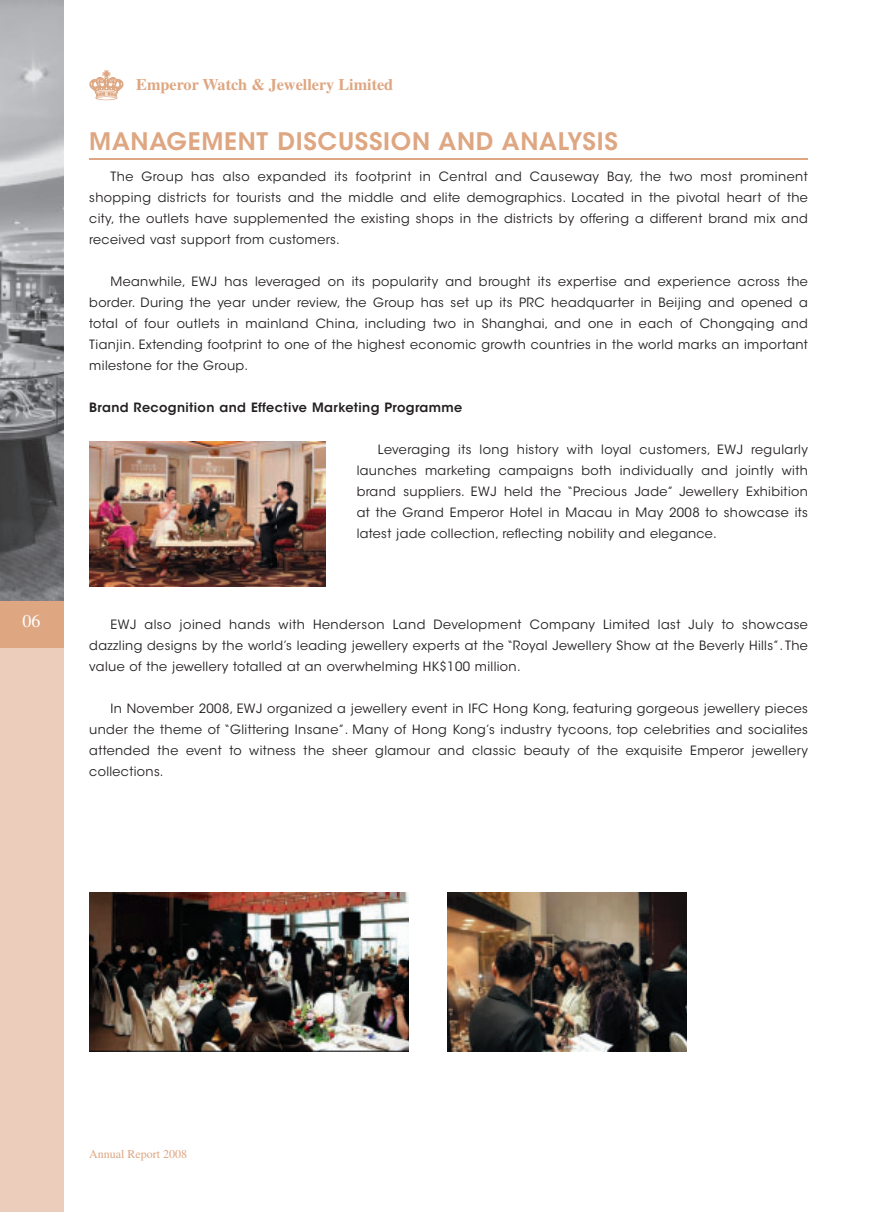
<style>
.page{position:relative;width:893px;height:1212px;background:#fff}
.page>*{position:absolute;margin:0;border:0;box-sizing:border-box;transform-origin:0 0}
.t1{font:600 24px "ITC Avant Garde Std";letter-spacing:.03em;color:#dea681}
.t2{font:18px "Times LT Std";color:#fff}
.t3{font:700 16.2px "Times LT Std";color:#dea681}
.t4{font:12.75px/21px "ITC Avant Garde Std";letter-spacing:.03em;color:#231f20;text-align:justify}
.t5{font:600 12.75px "ITC Avant Garde Std";letter-spacing:.03em;color:#231f20}
.t6{font:12px "Times LT Std";color:#dea681}
</style>
<div class="page">
<div style="left:0;top:634px;width:64px;height:578px;background:#ecccbb"></div>
<img style="left:0;top:0;width:64px;height:601px">
<div style="left:0;top:601px;width:64px;height:46px;background:#dea681"></div>
<svg style="left:89px;top:70px;width:35px;height:30px"></svg>
<hr style="left:89px;top:159px;width:719px;height:1px;background:#dea681">
<img style="left:89px;top:441px;width:236px;height:146px">
<img style="left:448px;top:892px;width:238px;height:159px">
<img style="left:89px;top:893px;width:319px;height:158px">
<h2 class="t2" style="left:22px;top:610px;width:19px">06</h2>
<p class="t3" style="left:136px;top:75px;width:259px">Emperor Watch &amp; Jewellery Limited</p>
<h1 class="t1" style="left:89px;top:127px;width:530px">MANAGEMENT DISCUSSION AND ANALYSIS</h1>
<p class="t4" style="left:89px;top:166px;width:720px;text-indent:21px">The Group has also expanded its footprint in Central and Causeway Bay, the two most prominent shopping districts for tourists and the middle and elite demographics. Located in the pivotal heart of the city, the outlets have supplemented the existing shops in the districts by offering a different brand mix and received vast support from customers.</p>
<p class="t4" style="left:89px;top:271px;width:720px;text-indent:21px">Meanwhile, EWJ has leveraged on its popularity and brought its expertise and experience across the border. During the year under review, the Group has set up its PRC headquarter in Beijing and opened a total of four outlets in mainland China, including two in Shanghai, and one in each of Chongqing and Tianjin. Extending footprint to one of the highest economic growth countries in the world marks an important milestone for the Group.</p>
<p class="t5" style="left:89px;top:400px;width:375px">Brand Recognition and Effective Marketing Programme</p>
<p class="t4" style="left:357px;top:439px;width:453px;text-indent:21px">Leveraging its long history with loyal customers, EWJ regularly launches marketing campaigns both individually and jointly with brand suppliers. EWJ held the “Precious Jade” Jewellery Exhibition at the Grand Emperor Hotel in Macau in May 2008 to showcase its latest jade collection, reflecting nobility and elegance.</p>
<p class="t4" style="left:89px;top:614px;width:720px;text-indent:21px">EWJ also joined hands with Henderson Land Development Company Limited last July to showcase dazzling designs by the world’s leading jewellery experts at the “Royal Jewellery Show at the Beverly Hills”. The value of the jewellery totalled at an overwhelming HK$100 million.</p>
<p class="t4" style="left:89px;top:698px;width:720px;text-indent:21px">In November 2008, EWJ organized a jewellery event in IFC Hong Kong, featuring gorgeous jewellery pieces under the theme of “Glittering Insane”. Many of Hong Kong’s industry tycoons, top celebrities and socialites attended the event to witness the sheer glamour and classic beauty of the exquisite Emperor jewellery collections.</p>
<p class="t6" style="left:89px;top:1147px;width:99px">Annual Report 2008</p>
</div>
